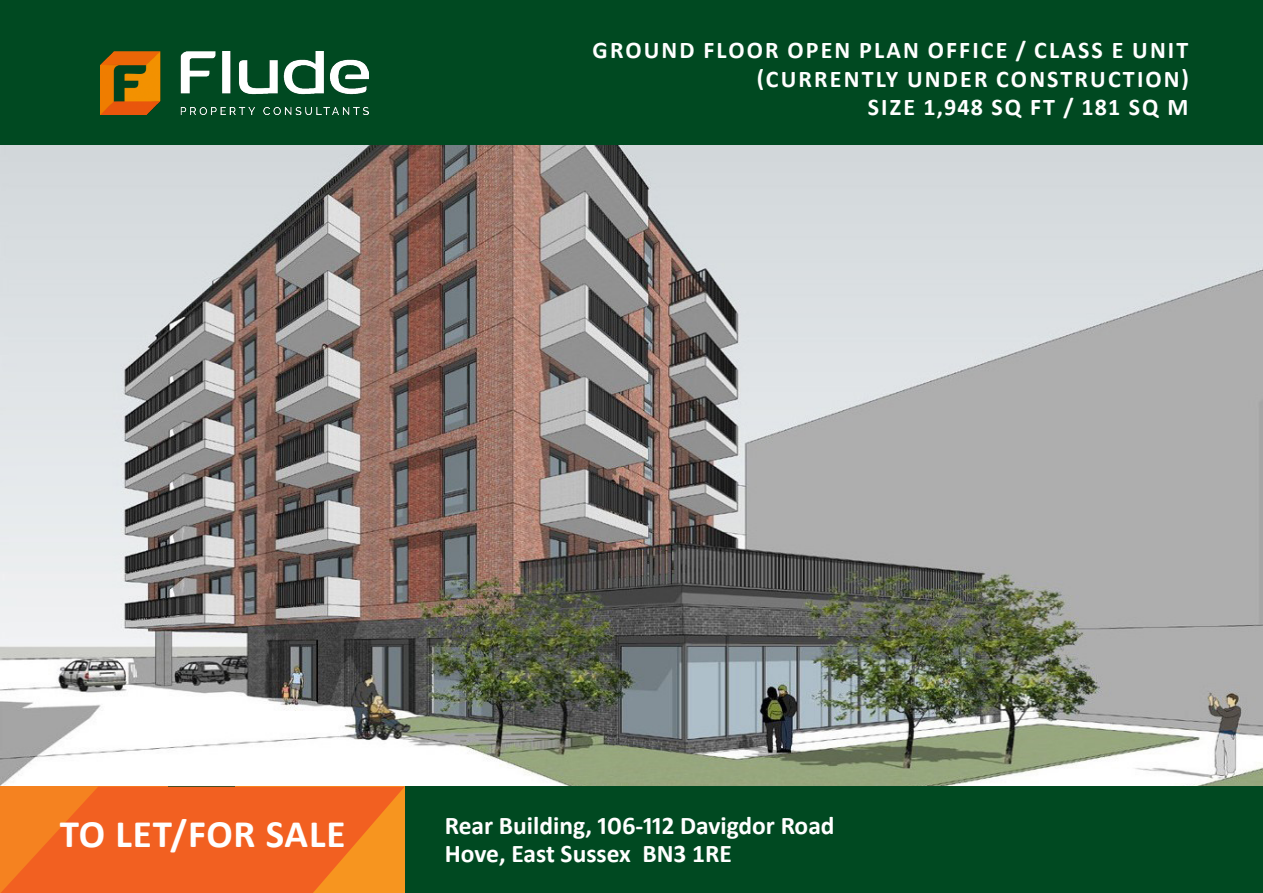
<style>
.page{position:relative;width:1263px;height:893px;background:#fff}
.page>*{position:absolute;margin:0;border:0;box-sizing:border-box;transform-origin:0 0}
.t1{font:700 39px "Calibri";letter-spacing:.02em;color:#fff}
.t2{font:700 25.5px "Calibri";color:#fff}
.Flude_-_Main_Header{font:700 24px "Calibri";letter-spacing:.09em;color:#fff}
</style>
<div class="page">
<img style="left:0;top:145px;width:1263px;height:642px">
<div style="left:0;top:0;width:1263px;height:145px;background:#004921"></div>
<img style="left:100px;top:52px;width:268px;height:62px">
<div style="left:0;top:787px;width:1263px;height:106px;background:#004921"></div>
<svg style="left:1px;top:787px;width:404px;height:106px;background:#f26a20"></svg>
<p class="Flude_-_Main_Header" style="left:593px;top:33px;width:597px">GROUND FLOOR OPEN PLAN OFFICE / CLASS E UNIT</p>
<p class="Flude_-_Main_Header" style="left:757px;top:62px;width:433px">(CURRENTLY UNDER CONSTRUCTION)</p>
<p class="Flude_-_Main_Header" style="left:868px;top:90px;width:322px">SIZE 1,948 SQ FT / 181 SQ M</p>
<p class="t1" style="left:60px;top:806px;width:287px">TO LET/FOR SALE</p>
<p class="t2" style="left:445px;top:807px;width:391px">Rear Building, 106-112 Davigdor Road</p>
<p class="t2" style="left:445px;top:836px;width:289px">Hove, East Sussex BN3 1RE</p>
</div>
